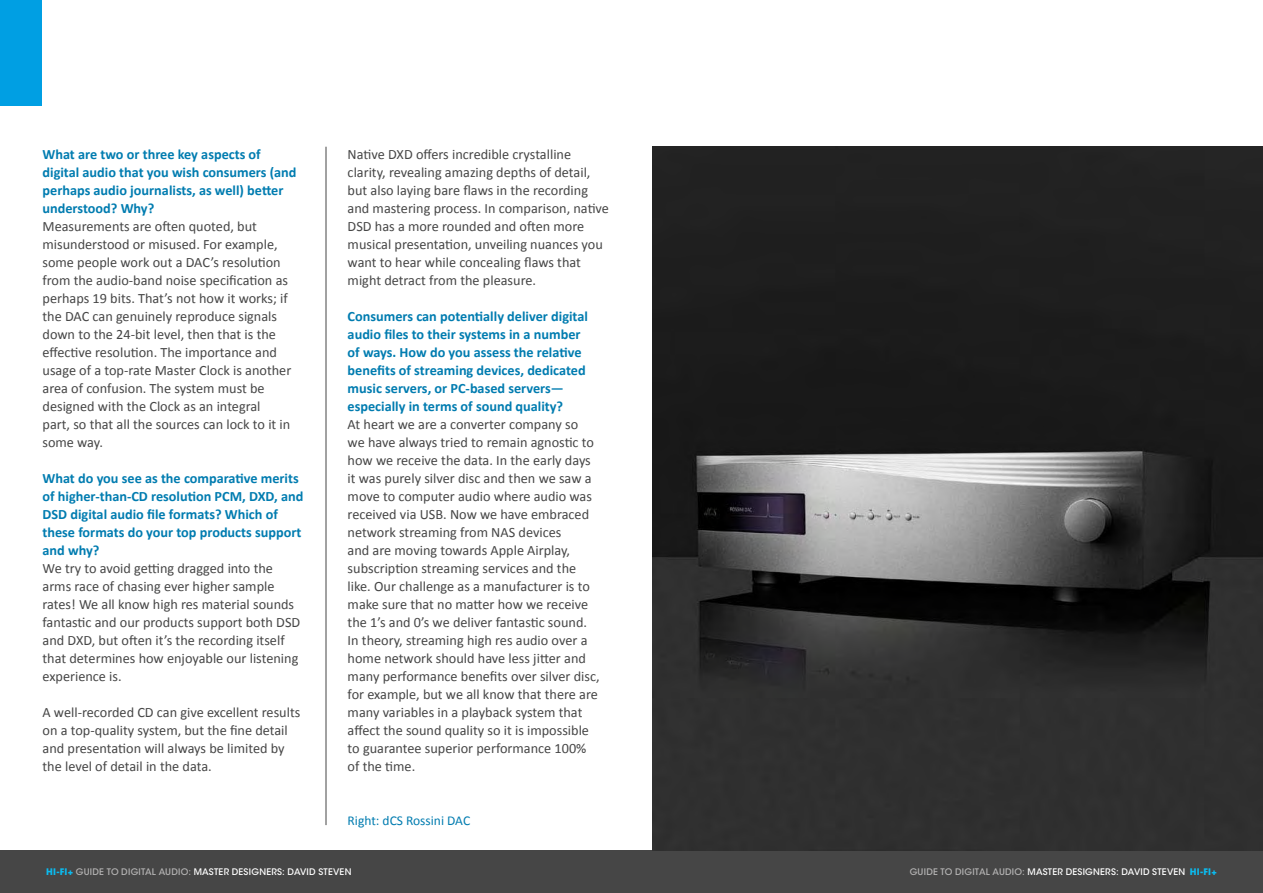
<style>
.page{position:relative;width:1263px;height:893px;background:#fff}
.page>*{position:absolute;margin:0;border:0;box-sizing:border-box;transform-origin:0 0}
.t1{font:14.25px/18px "Calibri";color:#464646}
.t2{font:700 14.25px/18px "Calibri";color:#007cb0}
.t3{font:13.5px "Calibri";color:#007cb0}
.t4{font:500 9px "ITC Avant Garde Std";letter-spacing:.025em;color:#fff}
.s1{font-weight:700;color:#0bbbef}
.s2{color:#b3b2b2}
</style>
<div class="page">
<div style="left:0;top:850px;width:631px;height:43px;background:#464646"></div>
<div style="left:631px;top:850px;width:632px;height:43px;background:#464646"></div>
<div style="left:0;top:0;width:42px;height:105px;background:#009fe3"></div>
<img style="left:653px;top:147px;width:610px;height:703px">
<hr style="left:326px;top:147px;width:1px;height:678px;background:#464646">
<p class="t2" style="left:43px;top:145px;width:256px">What are two or three key aspects of digital audio that you wish consumers (and perhaps audio journalists, as well) better understood? Why?</p>
<p class="t1" style="left:43px;top:217px;width:250px">Measurements are often quoted, but misunderstood or misused. For example, some people work out a DAC’s resolution from the audio-band noise specification as perhaps 19 bits. That’s not how it works; if the DAC can genuinely reproduce signals down to the 24-bit level, then that is the effective resolution. The importance and usage of a top-rate Master Clock is another area of confusion. The system must be designed with the Clock as an integral part, so that all the sources can lock to it in some way.</p>
<p class="t2" style="left:43px;top:469px;width:262px">What do you see as the comparative merits of higher-than-CD resolution PCM, DXD, and DSD digital audio file formats? Which of these formats do your top products support and why?</p>
<p class="t1" style="left:43px;top:559px;width:259px">We try to avoid getting dragged into the arms race of chasing ever higher sample rates! We all know high res material sounds fantastic and our products support both DSD and DXD, but often it’s the recording itself that determines how enjoyable our listening experience is.</p>
<p class="t1" style="left:43px;top:703px;width:259px">A well-recorded CD can give excellent results on a top-quality system, but the fine detail and presentation will always be limited by the level of detail in the data.</p>
<p class="t1" style="left:348px;top:145px;width:263px">Native DXD offers incredible crystalline clarity, revealing amazing depths of detail, but also laying bare flaws in the recording and mastering process. In comparison, native DSD has a more rounded and often more musical presentation, unveiling nuances you want to hear while concealing flaws that might detract from the pleasure.</p>
<p class="t2" style="left:348px;top:307px;width:242px">Consumers can potentially deliver digital audio files to their systems in a number of ways. How do you assess the relative benefits of streaming devices, dedicated music servers, or PC-based servers— especially in terms of sound quality?</p>
<p class="t1" style="left:348px;top:415px;width:253px">At heart we are a converter company so<br>we have always tried to remain agnostic to how we receive the data. In the early days it was purely silver disc and then we saw a move to computer audio where audio was received via USB. Now we have embraced network streaming from NAS devices<br>and are moving towards Apple Airplay, subscription streaming services and the like. Our challenge as a manufacturer is to make sure that no matter how we receive the 1’s and 0’s we deliver fantastic sound.<br>In theory, streaming high res audio over a home network should have less jitter and many performance benefits over silver disc, for example, but we all know that there are many variables in a playback system that affect the sound quality so it is impossible to guarantee superior performance 100% of the time.</p>
<p class="t3" style="left:348px;top:812px;width:124px">Right: dCS Rossini DAC</p>
<p class="t4" style="left:46px;top:866px;width:307px"><span class="s1">HI-FI+</span> <span class="s2">GUIDE TO DIGITAL AUDIO:</span> MASTER DESIGNERS: DAVID STEVEN</p>
<p class="t4" style="left:910px;top:866px;width:309px"><span class="s2">GUIDE TO DIGITAL AUDIO:</span> MASTER DESIGNERS: DAVID STEVEN <span class="s1">HI-FI+</span></p>
</div>
